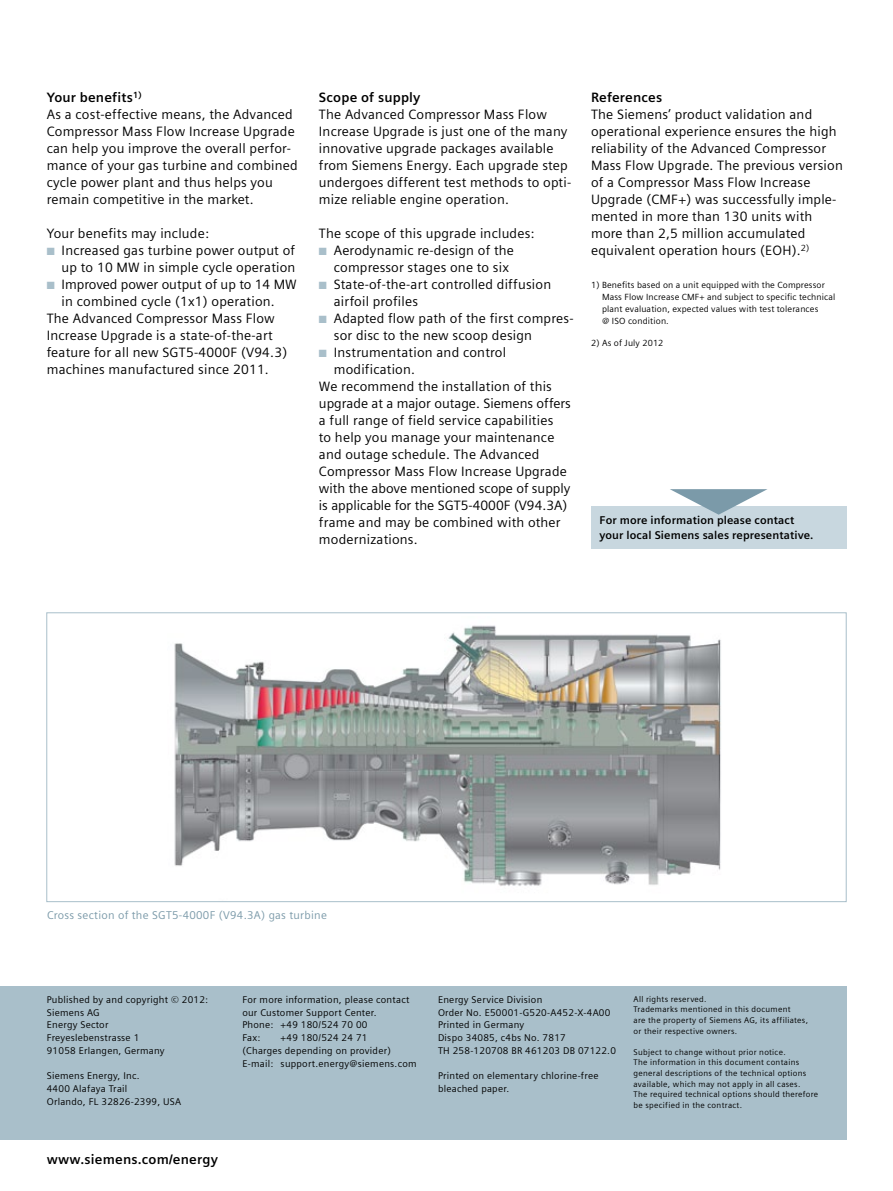
<style>
.page{position:relative;width:893px;height:1191px;background:#fff}
.page>*{position:absolute;margin:0;border:0;box-sizing:border-box;transform-origin:0 0}
.t1{font:13.5px/17px "Siemens Sans";letter-spacing:.015em;color:#000}
.t2{font:700 13.5px "Siemens Sans";letter-spacing:.015em;color:#000}
.t3{font:700 11.25px/14.9px "Siemens Sans";letter-spacing:.01em;color:#000}
.t4{font:11.25px "Siemens Sans";letter-spacing:.025em;color:#7b9aa9}
.t5{font:9.75px/12.8px "Siemens Sans";letter-spacing:.025em;color:#000}
.t6{font:8.85px/12px "Siemens Sans";letter-spacing:.015em;color:#000}
.t7{font:8.25px/10.6px "Siemens Sans";letter-spacing:.035em;color:#000}
.s1{font-weight:700}
.s2{color:#a9bfca}
</style>
<div class="page">
<img style="left:174px;top:625px;width:547px;height:261px">
<div style="left:591px;top:506px;width:255px;height:43px;background:#c8d7df"></div>
<svg style="left:670px;top:489px;width:97px;height:25px"></svg>
<div style="left:0;top:986px;width:846px;height:154px;background:#a9bfca"></div>
<div style="left:166px;top:872px;width:153px;height:25px;background:#fff"></div>
<p class="t1" style="left:47px;top:89px;width:252px"><span class="s1">Your benefits</span><sup>1)<br></sup>As a cost-effective means, the Advanced Compressor Mass Flow Increase Upgrade can help you improve the overall perfor&shy;mance of your gas turbine and combined cycle power plant and thus helps you remain competitive in the market.</p>
<p class="t1" style="left:47px;top:225px;width:164px">Your benefits may include:</p>
<p class="t1" style="left:47px;top:242px;width:250px;text-align:right"><span class="s2">■</span> Increased gas turbine power output of up to 10 MW in simple cycle operation</p>
<p class="t1" style="left:47px;top:276px;width:252px"><span class="s2">■</span> Improved power output of up to 14 MW</p>
<p class="t1" style="left:62px;top:293px;width:215px">in combined cycle (1x1) operation.</p>
<p class="t1" style="left:47px;top:310px;width:230px">The Advanced Compressor Mass Flow</p>
<p class="t1" style="left:47px;top:327px;width:228px">Increase Upgrade is a state-of-the-art</p>
<p class="t1" style="left:47px;top:344px;width:242px">feature for all new SGT5-4000F (V94.3)</p>
<p class="t1" style="left:47px;top:361px;width:224px">machines manufactured since 2011.</p>
<p class="t2" style="left:319px;top:90px;width:103px">Scope of supply</p>
<p class="t1" style="left:319px;top:106px;width:254px">The Advanced Compressor Mass Flow Increase Upgrade is just one of the many innovative upgrade packages available from Siemens Energy. Each upgrade step undergoes different test methods to opti&shy;mize reliable engine operation.</p>
<p class="t1" style="left:319px;top:225px;width:217px">The scope of this upgrade includes:</p>
<p class="t1" style="left:334px;top:242px;width:182px;text-indent:-15px"><span class="s2">■</span> Aerodynamic re-design of the compressor stages one to six</p>
<p class="t1" style="left:334px;top:276px;width:219px;text-indent:-15px"><span class="s2">■</span> State-of-the-art controlled diffusion airfoil profiles</p>
<p class="t1" style="left:334px;top:310px;width:241px;text-indent:-15px"><span class="s2">■</span> Adapted flow path of the first compres&shy;sor disc to the new scoop design</p>
<p class="t1" style="left:319px;top:344px;width:189px"><span class="s2">■</span> Instrumentation and control</p>
<p class="t1" style="left:334px;top:361px;width:83px">modification.</p>
<p class="t1" style="left:319px;top:378px;width:235px">We recommend the installation of this</p>
<p class="t1" style="left:319px;top:395px;width:253px">upgrade at a major outage. Siemens offers</p>
<p class="t1" style="left:319px;top:412px;width:236px">a full range of field service capabilities</p>
<p class="t1" style="left:319px;top:429px;width:237px">to help you manage your maintenance</p>
<p class="t1" style="left:319px;top:446px;width:222px">and outage schedule. The Advanced</p>
<p class="t1" style="left:319px;top:463px;width:250px">Compressor Mass Flow Increase Upgrade</p>
<p class="t1" style="left:319px;top:480px;width:253px">with the above mentioned scope of supply</p>
<p class="t1" style="left:319px;top:497px;width:250px">is applicable for the SGT5-4000F (V94.3A)</p>
<p class="t1" style="left:319px;top:514px;width:243px">frame and may be combined with other</p>
<p class="t1" style="left:319px;top:531px;width:100px">modernizations.</p>
<p class="t2" style="left:591px;top:90px;width:73px">References</p>
<p class="t1" style="left:591px;top:106px;width:253px">The Siemens’ product validation and operational experience ensures the high reliability of the Advanced Compressor Mass Flow Upgrade. The previous version of a Compressor Mass Flow Increase Upgrade (CMF+) was successfully imple&shy;mented in more than 130 units with more than 2,5 million accumulated equivalent operation hours (EOH).<sup>2)</sup></p>
<p class="t6" style="left:602px;top:279px;width:235px;text-indent:-11px">1) Benefits based on a unit equipped with the Compressor Mass Flow Increase CMF+ and subject to specific technical plant evaluation, expected values with test tolerances<br>@ ISO condition.</p>
<p class="t6" style="left:591px;top:336px;width:74px">2) As of July 2012</p>
<p class="t3" style="left:600px;top:513px;width:215px">For more information please contact your local Siemens sales representative.</p>
<p class="t4" style="left:47px;top:908px;width:281px">Cross section of the SGT5-4000F (V94.3A) gas turbine</p>
<p class="t5" style="left:47px;top:993px;width:163px">Published by and copyright © 2012:<br>Siemens AG<br>Energy Sector<br>Freyeslebenstrasse 1<br>91058 Erlangen, Germany</p>
<p class="t5" style="left:47px;top:1069px;width:136px">Siemens Energy, Inc.<br>4400 Alafaya Trail<br>Orlando, FL 32826-2399, USA</p>
<p class="t2" style="left:47px;top:1151px;width:173px">www.siemens.com/energy</p>
<p class="t5" style="left:242px;top:993px;width:169px">For more information, please contact our Customer Support Center.<br>Phone: +49 180/524 70 00<br>Fax:</p>
<p class="t5" style="left:242px;top:1031px;width:176px;text-indent:38px">+49 180/524 24 71<br>(Charges depending on provider)<br>E-mail: support.energy@siemens.com</p>
<p class="t5" style="left:438px;top:993px;width:179px">Energy Service Division<br>Order No. E50001-G520-A452-X-4A00<br>Printed in Germany<br>Dispo 34085, c4bs No. 7817<br>TH 258-120708 BR 461203 DB 07122.0</p>
<p class="t5" style="left:438px;top:1069px;width:162px">Printed on elementary chlorine-free bleached paper.</p>
<p class="t7" style="left:634px;top:993px;width:176px">All rights reserved.<br>Trademarks mentioned in this document<br>are the property of Siemens AG, its affiliates, or their respective owners.</p>
<p class="t7" style="left:634px;top:1046px;width:186px">Subject to change without prior notice.<br>The information in this document contains general descriptions of the technical options available, which may not apply in all cases.<br>The required technical options should therefore be specified in the contract.</p>
</div>
